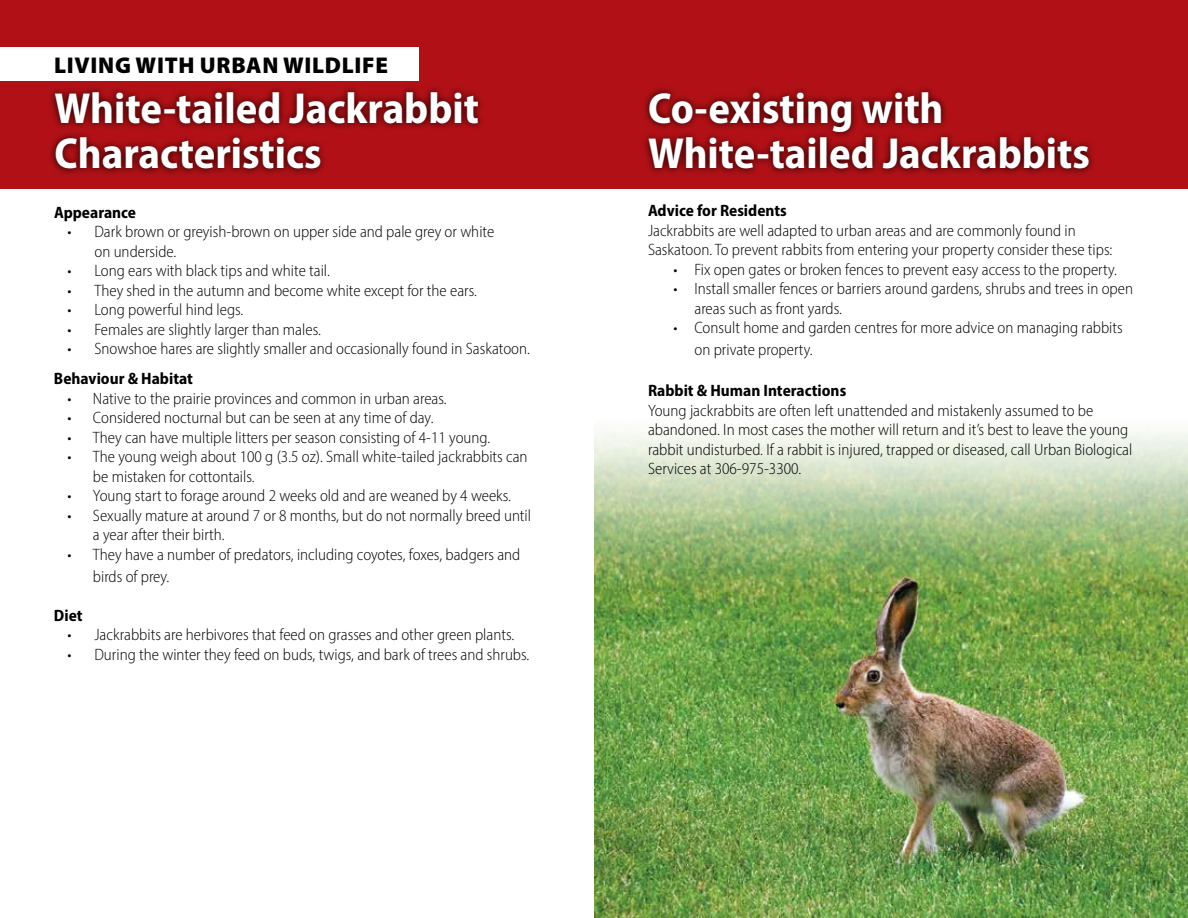
<style>
.page{position:relative;width:1188px;height:918px;background:#fff}
.page>*{position:absolute;margin:0;border:0;box-sizing:border-box;transform-origin:0 0}
.t1{font:700 semi-condensed 43.65px/45px "Myriad Pro";color:#fff}
.t2{font:900 22.8px "Myriad Pro";letter-spacing:.03em;color:#000}
.t3{font:300 semi-condensed 16.5px/19.5px "Myriad Pro";color:#000}
.t4{font:700 semi-condensed 16.5px "Myriad Pro";color:#000}
</style>
<div class="page">
<img style="left:594px;top:432px;width:594px;height:486px">
<div style="left:0;top:0;width:1188px;height:189px;background:#b11116"></div>
<div style="left:0;top:47px;width:418px;height:33px;background:#fff"></div>
<div style="left:641px;top:84px;width:456px;height:93px;background:#000;opacity:.84"></div>
<div style="left:47px;top:84px;width:439px;height:93px;background:#000;opacity:.84"></div>
<h2 class="t2" style="left:54px;top:50px;width:335px">LIVING WITH URBAN WILDLIFE</h2>
<h1 class="t1" style="left:55px;top:85px;width:426px">White-tailed Jackrabbit<br>Characteristics</h1>
<p class="t4" style="left:54px;top:202px;width:84px">Appearance</p>
<p class="t3" style="left:94px;top:222px;width:401px;text-indent:-27px">• Dark brown or greyish-brown on upper side and pale grey or white on underside.</p>
<p class="t3" style="left:67px;top:261px;width:264px">• Long ears with black tips and white tail.</p>
<p class="t3" style="left:67px;top:281px;width:411px">• They shed in the autumn and become white except for the ears.</p>
<p class="t3" style="left:67px;top:300px;width:177px">• Long powerful hind legs.</p>
<p class="t3" style="left:67px;top:320px;width:255px">• Females are slightly larger than males.</p>
<p class="t3" style="left:67px;top:339px;width:464px">• Snowshoe hares are slightly smaller and occasionally found in Saskatoon.</p>
<p class="t4" style="left:54px;top:368px;width:140px">Behaviour &amp; Habitat</p>
<p class="t3" style="left:67px;top:389px;width:381px">• Native to the prairie provinces and common in urban areas.</p>
<p class="t3" style="left:67px;top:408px;width:368px">• Considered nocturnal but can be seen at any time of day.</p>
<p class="t3" style="left:67px;top:428px;width:424px">• They can have multiple litters per season consisting of 4-11 young.</p>
<p class="t3" style="left:93px;top:447px;width:436px;text-indent:-25px">• The young weigh about 100 g (3.5 oz). Small white-tailed jackrabbits can be mistaken for cottontails.</p>
<p class="t3" style="left:67px;top:486px;width:445px">• Young start to forage around 2 weeks old and are weaned by 4 weeks.</p>
<p class="t3" style="left:93px;top:506px;width:440px;text-indent:-25px">• Sexually mature at around 7 or 8 months, but do not normally breed until a year after their birth.</p>
<p class="t3" style="left:93px;top:544px;width:429px;line-height:21.6px;text-indent:-25px">• They have a number of predators, including coyotes, foxes, badgers and birds of prey.</p>
<p class="t4" style="left:54px;top:604px;width:30px">Diet</p>
<p class="t3" style="left:67px;top:625px;width:448px">• Jackrabbits are herbivores that feed on grasses and other green plants.</p>
<p class="t3" style="left:67px;top:644px;width:464px">• During the winter they feed on buds, twigs, and bark of trees and shrubs.</p>
<h1 class="t1" style="left:648px;top:85px;width:443px">Co-existing with<br>White-tailed Jackrabbits</h1>
<p class="t4" style="left:648px;top:200px;width:140px">Advice for Residents</p>
<p class="t3" style="left:648px;top:220px;width:466px">Jackrabbits are well adapted to urban areas and are commonly found in<br>Saskatoon. To prevent rabbits from entering your property consider these tips:</p>
<p class="t3" style="left:673px;top:259px;width:445px">• Fix open gates or broken fences to prevent easy access to the property.</p>
<p class="t3" style="left:694px;top:279px;width:440px;text-indent:-21px">• Install smaller fences or barriers around gardens, shrubs and trees in open areas such as front yards.</p>
<p class="t3" style="left:694px;top:317px;width:430px;line-height:21.6px;text-indent:-21px">• Consult home and garden centres for more advice on managing rabbits on private property.</p>
<p class="t4" style="left:648px;top:380px;width:200px">Rabbit &amp; Human Interactions</p>
<p class="t3" style="left:648px;top:400px;width:486px">Young jackrabbits are often left unattended and mistakenly assumed to be abandoned. In most cases the mother will return and it’s best to leave the young rabbit undisturbed. If a rabbit is injured, trapped or diseased, call Urban Biological Services at 306-975-3300.</p>
</div>
